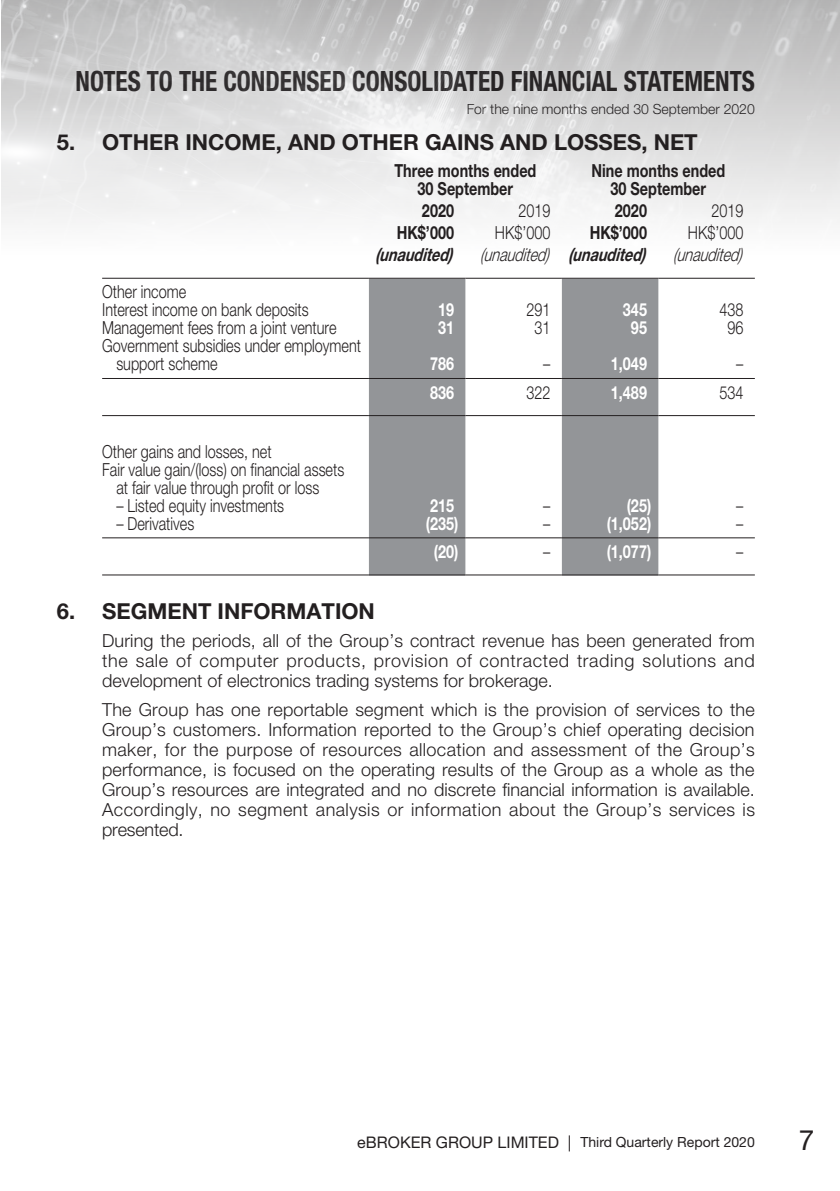
<style>
.page{position:relative;width:840px;height:1191px;background:#fff}
.page>*{position:absolute;margin:0;border:0;box-sizing:border-box;transform-origin:0 0}
.t1{font:700 condensed 28px "Helvetica Neue LT Std";color:#231f20;scale:.9 1}
.t2{font:28px "Helvetica Neue LT Std";color:#231f20}
.t3{font:700 22px "Helvetica Neue LT Std";color:#231f20}
.t4{font:300 18px/20px "Helvetica Neue LT Std";color:#231f20;text-align:justify}
.t5{font:300 18px/18px "Helvetica Neue LT Std";color:#231f20;scale:.8 1}
.t6{font:700 18px/18px "Helvetica Neue LT Std";color:#231f20;text-align:center;scale:.8 1}
.t7{font:700 18px "Helvetica Neue LT Std";color:#fff;scale:.8 1}
.t8{font:italic 300 18px "Helvetica Neue LT Std";color:#231f20;scale:.8 1}
.t9{font:italic 700 18px "Helvetica Neue LT Std";color:#231f20;scale:.8 1}
.t10{font:14px "Helvetica Neue LT Std";color:#231f20}
.t11{font:300 14px "Helvetica Neue LT Std";color:#231f20}
.s1{font-weight:700}
.s2{font-size:16px}
</style>
<div class="page">
<img style="left:1px;top:0;width:838px;height:223px">
<svg style="left:369px;top:279px;width:289px;height:295px;fill:#939598"></svg>
<hr style="left:102px;top:278px;width:267px;height:1px;background:#231f20">
<hr style="left:369px;top:278px;width:96px;height:1px;background:#231f20">
<hr style="left:465px;top:278px;width:96px;height:1px;background:#231f20">
<hr style="left:561px;top:278px;width:97px;height:1px;background:#231f20">
<hr style="left:658px;top:278px;width:96px;height:1px;background:#231f20">
<hr style="left:102px;top:378px;width:267px;height:1px;background:#231f20">
<hr style="left:369px;top:378px;width:96px;height:1px;background:#231f20">
<hr style="left:465px;top:378px;width:96px;height:1px;background:#231f20">
<hr style="left:561px;top:378px;width:97px;height:1px;background:#231f20">
<hr style="left:658px;top:378px;width:96px;height:1px;background:#231f20">
<hr style="left:102px;top:415px;width:267px;height:1px;background:#231f20">
<hr style="left:369px;top:415px;width:96px;height:1px;background:#231f20">
<hr style="left:465px;top:415px;width:96px;height:1px;background:#231f20">
<hr style="left:561px;top:415px;width:97px;height:1px;background:#231f20">
<hr style="left:658px;top:415px;width:96px;height:1px;background:#231f20">
<hr style="left:102px;top:537px;width:267px;height:1px;background:#231f20">
<hr style="left:369px;top:537px;width:96px;height:1px;background:#231f20">
<hr style="left:465px;top:537px;width:96px;height:1px;background:#231f20">
<hr style="left:561px;top:537px;width:97px;height:1px;background:#231f20">
<hr style="left:658px;top:537px;width:96px;height:1px;background:#231f20">
<hr style="left:102px;top:574px;width:267px;height:1px;background:#231f20">
<hr style="left:369px;top:574px;width:96px;height:1px;background:#231f20">
<hr style="left:465px;top:574px;width:96px;height:1px;background:#231f20">
<hr style="left:561px;top:574px;width:97px;height:1px;background:#231f20">
<hr style="left:658px;top:574px;width:96px;height:1px;background:#231f20">
<h1 class="t1" style="left:75px;top:64px;width:755px">NOTES TO THE CONDENSED CONSOLIDATED FINANCIAL STATEMENTS</h1>
<p class="t11" style="left:466px;top:100px;width:289px">For the nine months ended 30 September 2020</p>
<p class="t3" style="left:57px;top:129px;width:642px">5. OTHER INCOME, AND OTHER GAINS AND LOSSES, NET</p>
<p class="t6" style="left:394px;top:161px;width:179px">Three months ended<br>30 September</p>
<p class="t6" style="left:591px;top:161px;width:168px">Nine months ended<br>30 September</p>
<p class="t6" style="left:422px;top:201px;width:42px">2020</p>
<p class="t5" style="left:518px;top:201px;width:42px">2019</p>
<p class="t6" style="left:614px;top:201px;width:42px">2020</p>
<p class="t5" style="left:711px;top:201px;width:42px">2019</p>
<p class="t6" style="left:396px;top:223px;width:73px">HK$’000</p>
<p class="t5" style="left:494px;top:223px;width:71px">HK$’000</p>
<p class="t6" style="left:589px;top:223px;width:73px">HK$’000</p>
<p class="t5" style="left:687px;top:223px;width:71px">HK$’000</p>
<p class="t9" style="left:375px;top:244px;width:100px">(unaudited)</p>
<p class="t8" style="left:480px;top:244px;width:210px">(unaudited) <span class="s1">(unaudited)</span></p>
<p class="t8" style="left:672px;top:244px;width:90px">(unaudited)</p>
<p class="t5" style="left:102px;top:283px;width:260px">Other income<br>Interest income on bank deposits</p>
<p class="t7" style="left:438px;top:299px;width:22px">19</p>
<p class="t5" style="left:526px;top:301px;width:32px">291</p>
<p class="t7" style="left:622px;top:299px;width:32px">345</p>
<p class="t5" style="left:719px;top:301px;width:32px">438</p>
<p class="t5" style="left:102px;top:319px;width:294px">Management fees from a joint venture</p>
<p class="t7" style="left:438px;top:317px;width:22px">31</p>
<p class="t5" style="left:534px;top:319px;width:22px">31</p>
<p class="t7" style="left:630px;top:317px;width:22px">95</p>
<p class="t5" style="left:727px;top:319px;width:22px">96</p>
<p class="t5" style="left:116px;top:337px;width:307px;text-indent:-14px">Government subsidies under employment support scheme</p>
<p class="t7" style="left:430px;top:353px;width:32px">786</p>
<p class="t5" style="left:543px;top:355px;width:10px">–</p>
<p class="t7" style="left:610px;top:353px;width:47px">1,049</p>
<p class="t5" style="left:735px;top:355px;width:10px">–</p>
<p class="t7" style="left:430px;top:381px;width:32px">836</p>
<p class="t5" style="left:526px;top:383px;width:32px">322</p>
<p class="t7" style="left:610px;top:381px;width:47px">1,489</p>
<p class="t5" style="left:719px;top:383px;width:32px">534</p>
<p class="t5" style="left:102px;top:442px;width:213px">Other gains and losses, net</p>
<p class="t5" style="left:102px;top:460px;width:304px">Fair value gain/(loss) on financial assets</p>
<p class="t5" style="left:116px;top:478px;width:255px">at fair value through profit or loss</p>
<p class="t5" style="left:116px;top:496px;width:211px">– Listed equity investments</p>
<p class="t7" style="left:430px;top:494px;width:32px">215</p>
<p class="t5" style="left:543px;top:496px;width:10px">–</p>
<p class="t7" style="left:626px;top:494px;width:32px">(25)</p>
<p class="t5" style="left:735px;top:496px;width:10px">–</p>
<p class="t5" style="left:116px;top:514px;width:99px">– Derivatives</p>
<p class="t7" style="left:425px;top:512px;width:42px">(235)</p>
<p class="t5" style="left:543px;top:514px;width:10px">–</p>
<p class="t7" style="left:606px;top:512px;width:57px">(1,052)</p>
<p class="t5" style="left:735px;top:514px;width:10px">–</p>
<p class="t7" style="left:433px;top:540px;width:32px">(20)</p>
<p class="t5" style="left:543px;top:542px;width:10px">–</p>
<p class="t7" style="left:606px;top:540px;width:57px">(1,077)</p>
<p class="t5" style="left:735px;top:542px;width:10px">–</p>
<p class="t3" style="left:57px;top:597px;width:319px">6. SEGMENT INFORMATION</p>
<p class="t4" style="left:102px;top:630px;width:653px">During the periods, all of the Group’s contract revenue has been generated from the sale of computer products, provision of contracted trading solutions and development of electronics trading systems for brokerage.</p>
<p class="t4" style="left:102px;top:699px;width:654px">The Group has one reportable segment which is the provision of services to the Group’s customers. Information reported to the Group’s chief operating decision maker, for the purpose of resources allocation and assessment of the Group’s performance, is focused on the operating results of the Group as a whole as the Group’s resources are integrated and no discrete financial information is available.<br>Accordingly, no segment analysis or information about the Group’s services is presented.</p>
<p class="t10" style="left:357px;top:1133px;width:399px"><span class="s2">eBROKER GROUP LIMITED |</span> Third Quarterly Report 2020</p>
<h1 class="t2" style="left:798px;top:1123px;width:17px">7</h1>
</div>
